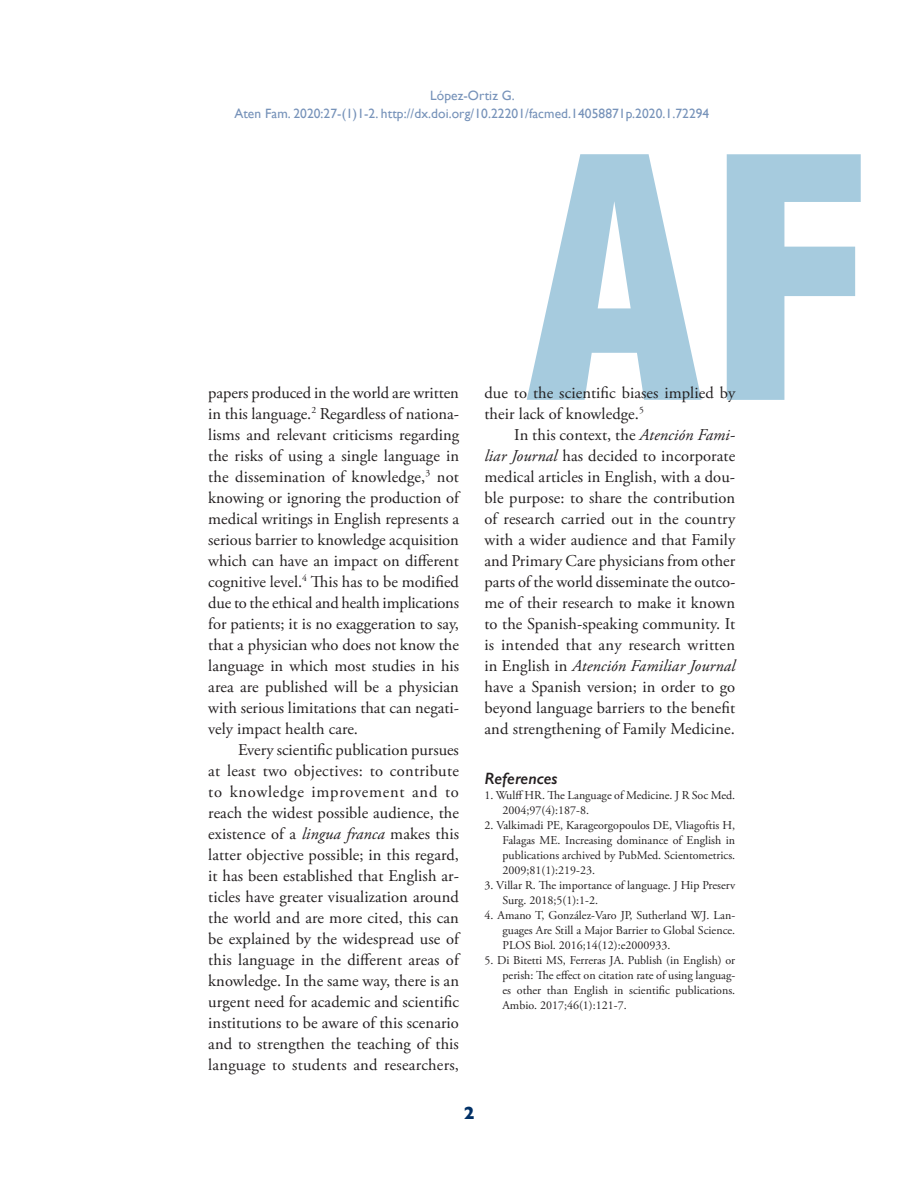
<style>
.page{position:relative;width:918px;height:1188px;background:#fff}
.page>*{position:absolute;margin:0;border:0;box-sizing:border-box;transform-origin:0 0}
.t1{font:700 18px "Gill Sans";color:#003066}
.t2{font:16.5px/21px "Adobe Garamond Pro";color:#231f20}
.t3{font:italic 600 16.5px "Gill Sans";color:#231f20}
.t4{font:13.5px/18px "Gill Sans";letter-spacing:.005em;color:#7692b9;text-align:center}
.t5{font:12px/15px "Adobe Garamond Pro";color:#231f20;text-align:justify}
.s1{font-style:italic}
</style>
<div class="page">
<svg style="left:727px;top:154px;width:134px;height:246px"></svg>
<svg style="left:527px;top:154px;width:175px;height:246px"></svg>
<p class="t4" style="left:234px;top:86px;width:477px">López-Ortiz G.<br>Aten Fam. 2020:27-(1)1-2. http://dx.doi.org/10.22201/facmed.14058871p.2020.1.72294</p>
<p class="t2" style="left:208px;top:383px;width:254px">papers produced in the world are written in this language.<sup>2</sup> Regardless of nationa&shy;lisms and relevant criticisms regarding the risks of using a single language in the dissemination of knowledge,<sup>3</sup> not knowing or ignoring the production of medical writings in English represents a serious barrier to knowledge acquisition which can have an impact on different cognitive level.<sup>4</sup> This has to be modified due to the ethical and health implications for patients; it is no exaggeration to say, that a physician who does not know the language in which most studies in his area are published will be a physician with serious limitations that can negati&shy;vely impact health care.</p>
<p class="t2" style="left:208px;top:740px;width:254px;text-align:justify;text-indent:30px">Every scientific publication pursues at least two objectives: to contribute to knowledge improvement and to reach the widest possible audience, the existence of a <span class="s1">lingua franca</span> makes this latter objective possible; in this regard, it has been established that English ar&shy;ticles have greater visualization around the world and are more cited, this can be explained by the widespread use of this language in the different areas of knowledge. In the same way, there is an urgent need for academic and scientific institutions to be aware of this scenario and to strengthen the teaching of this language to students and researchers,</p>
<p class="t2" style="left:485px;top:383px;width:252px">due to the scientific biases implied by their lack of knowledge.<sup>5</sup></p>
<p class="t2" style="left:485px;top:425px;width:252px;text-align:justify;text-indent:30px">In this context, the <span class="s1">Atención Fami&shy;liar Journal</span> has decided to incorporate medical articles in English, with a dou&shy;ble purpose: to share the contribution of research carried out in the country with a wider audience and that Family and Primary Care physicians from other parts of the world disseminate the outco&shy;me of their research to make it known to the Spanish-speaking community. It is intended that any research written in English in <span class="s1">Atención Familiar Journal </span>have a Spanish version; in order to go beyond language barriers to the benefit and strengthening of Family Medicine.</p>
<p class="t3" style="left:485px;top:769px;width:75px">References</p>
<p class="t5" style="left:503px;top:788px;width:234px;text-indent:-18px">1. Wulff HR. The Language of Medicine. J R Soc Med.<br>2004;97(4):187-8.</p>
<p class="t5" style="left:503px;top:818px;width:234px;text-indent:-18px">2. Valkimadi PE, Karageorgopoulos DE, Vliagoftis H, Falagas ME. Increasing dominance of English in publications archived by PubMed. Scientometrics.<br>2009;81(1):219-23.</p>
<p class="t5" style="left:503px;top:878px;width:234px;text-indent:-18px">3. Villar R. The importance of language. J Hip Preserv<br>Surg. 2018;5(1):1-2.</p>
<p class="t5" style="left:503px;top:908px;width:234px;text-indent:-18px">4. Amano T, González-Varo JP, Sutherland WJ. Lan&shy;guages Are Still a Major Barrier to Global Science.<br>PLOS Biol. 2016;14(12):e2000933.</p>
<p class="t5" style="left:503px;top:953px;width:234px;text-indent:-18px">5. Di Bitetti MS, Ferreras JA. Publish (in English) or perish: The effect on citation rate of using languag&shy;es other than English in scientific publications.<br>Ambio. 2017;46(1):121-7.</p>
<p class="t1" style="left:464px;top:1099px;width:12px">2</p>
</div>
